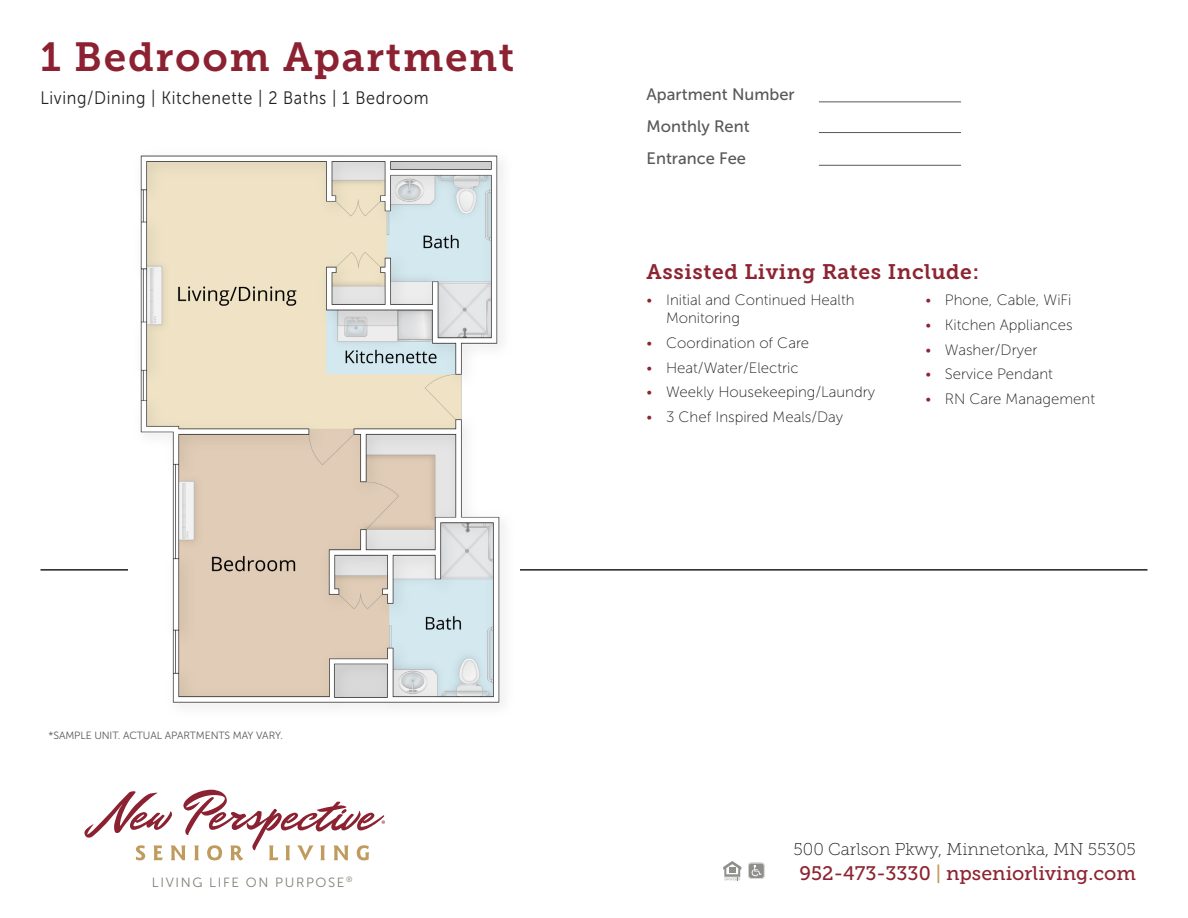
<style>
.page{position:relative;width:1188px;height:918px;background:#fff}
.page>*{position:absolute;margin:0;border:0;box-sizing:border-box;transform-origin:0 0}
.t1{font:40.5px "Museo Slab 700";letter-spacing:.04em;color:#8b2131}
.t2{font:21px "Museo Slab 700";letter-spacing:.03em;color:#8d2431}
.t3{font:19.5px "Museo Slab 500";color:#8d2431}
.t4{font:18px "Museo Sans 300";letter-spacing:.04em;color:#231f20;scale:.9 1}
.t5{font:17.1px "Museo Slab 100";color:#231f20}
.t6{font:16.5px/32.2px "Museo Sans 500";color:#57585a}
.t7{font:15px/18px "Museo Sans 100";color:#231f20}
.t8{font:13.35px "Museo Sans 300";letter-spacing:.12em;color:#807f74}
.t9{font:10.5px "Museo Sans 300";letter-spacing:-.01em;color:#57585a}
.s1{color:#8d2431}
.s2{color:#c49a60}
</style>
<div class="page">
<hr style="left:40px;top:569px;width:1108px;height:2px;background:#231f20">
<svg style="left:84px;top:790px;width:301px;height:70px"></svg>
<svg style="left:723px;top:861px;width:18px;height:19px"></svg>
<svg style="left:748px;top:863px;width:17px;height:16px"></svg>
<hr style="left:819px;top:102px;width:142px;height:1px;background:#57585a">
<hr style="left:819px;top:132px;width:142px;height:1px;background:#57585a">
<hr style="left:819px;top:165px;width:142px;height:1px;background:#57585a">
<img style="left:129px;top:155px;width:390px;height:552px">
<p class="t1" style="left:40px;top:34px;width:475px">1 Bedroom Apartment</p>
<p class="t4" style="left:40px;top:88px;width:433px">Living/Dining | Kitchenette | 2 Baths | 1 Bedroom</p>
<p class="t9" style="left:49px;top:730px;width:236px">*SAMPLE UNIT. ACTUAL APARTMENTS MAY VARY.</p>
<p class="t8" style="left:152px;top:875px;width:202px">LIVING LIFE ON PURPOSE<sup>®</sup></p>
<p class="t6" style="left:647px;top:78px;width:150px">Apartment Number<br>Monthly Rent<br>Entrance Fee</p>
<h2 class="t2" style="left:647px;top:260px;width:334px">Assisted Living Rates Include:</h2>
<p class="t7" style="left:666px;top:291px;width:190px;text-indent:-20px"><span class="s1">•</span> Initial and Continued Health<br>Monitoring</p>
<p class="t7" style="left:647px;top:334px;width:164px"><span class="s1">•</span> Coordination of Care</p>
<p class="t7" style="left:647px;top:359px;width:154px"><span class="s1">•</span> Heat/Water/Electric</p>
<p class="t7" style="left:647px;top:383px;width:230px"><span class="s1">•</span> Weekly Housekeeping/Laundry</p>
<p class="t7" style="left:647px;top:408px;width:198px"><span class="s1">•</span> 3 Chef Inspired Meals/Day</p>
<p class="t7" style="left:925px;top:291px;width:148px"><span class="s1">•</span> Phone, Cable, WiFi</p>
<p class="t7" style="left:925px;top:316px;width:149px"><span class="s1">•</span> Kitchen Appliances</p>
<p class="t7" style="left:925px;top:341px;width:114px"><span class="s1">•</span> Washer/Dryer</p>
<p class="t7" style="left:925px;top:365px;width:129px"><span class="s1">•</span> Service Pendant</p>
<p class="t7" style="left:925px;top:390px;width:171px"><span class="s1">•</span> RN Care Management</p>
<p class="t5" style="left:793px;top:840px;width:344px">500 Carlson Pkwy, Minnetonka, MN 55305</p>
<p class="t3" style="left:800px;top:863px;width:338px">952-473-3330 <span class="s2">|</span> npseniorliving.com</p>
</div>
